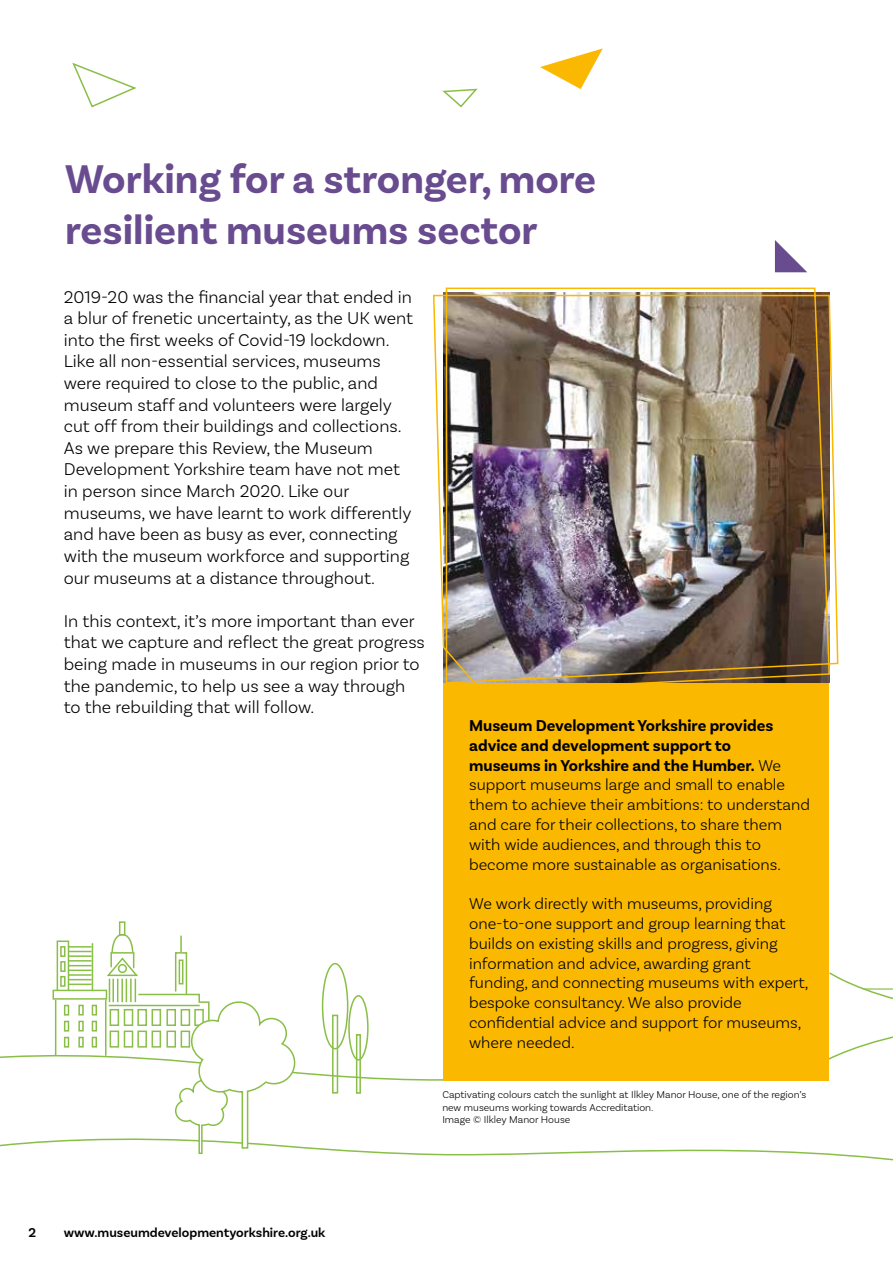
<style>
.page{position:relative;width:893px;height:1263px;background:#fff}
.page>*{position:absolute;margin:0;border:0;box-sizing:border-box;transform-origin:0 0}
.t1{font:700 42px/50.4px "Basic Sans";color:#694b8f}
.t2{font:300 18px/21.6px "Basic Sans";color:#000}
.t3{font:300 16.5px/19.8px "Basic Sans";color:#000}
.t4{font:600 13.5px "Basic Sans";color:#000}
.t5{font:300 10.5px/12.6px "Basic Sans";color:#000}
.s1{font-weight:700}
</style>
<div class="page">
<svg style="left:814px;top:972px;width:79px;height:109px"></svg>
<div style="left:444px;top:642px;width:385px;height:438px;background:#fbb800"></div>
<svg style="left:540px;top:48px;width:63px;height:41px"></svg>
<svg style="left:72px;top:62px;width:64px;height:46px"></svg>
<svg style="left:442px;top:88px;width:36px;height:20px"></svg>
<img style="left:433px;top:287px;width:406px;height:405px">
<svg style="left:775px;top:240px;width:32px;height:32px"></svg>
<svg style="left:427px;top:1149px;width:466px;height:12px"></svg>
<div style="left:119px;top:921px;width:6px;height:14px;border:2px solid #89be47"></div>
<hr style="left:863px;top:988px;width:30px;height:1px;background:#89be47">
<svg style="left:0;top:933px;width:551px;height:222px"></svg>
<h1 class="t1" style="left:65px;top:154px;width:533px">Working for a stronger, more resilient museums sector</h1>
<p class="t2" style="left:64px;top:286px;width:351px">2019-20 was the financial year that ended in a blur of frenetic uncertainty, as the UK went into the first weeks of Covid-19 lockdown.<br>Like all non-essential services, museums were required to close to the public, and museum staff and volunteers were largely cut off from their buildings and collections.<br>As we prepare this Review, the Museum Development Yorkshire team have not met in person since March 2020. Like our museums, we have learnt to work differently and have been as busy as ever, connecting with the museum workforce and supporting our museums at a distance throughout.</p>
<p class="t2" style="left:64px;top:610px;width:363px">In this context, it’s more important than ever that we capture and reflect the great progress being made in museums in our region prior to the pandemic, to help us see a way through to the rebuilding that will follow.</p>
<p class="t3" style="left:469px;top:715px;width:343px"><span class="s1">Museum Development Yorkshire provides advice and development support to<br>museums in Yorkshire and the Humber.</span> We support museums large and small to enable them to achieve their ambitions: to understand and care for their collections, to share them with wide audiences, and through this to become more sustainable as organisations.</p>
<p class="t3" style="left:469px;top:894px;width:341px">We work directly with museums, providing one-to-one support and group learning that builds on existing skills and progress, giving information and advice, awarding grant funding, and connecting museums with expert, bespoke consultancy. We also provide confidential advice and support for museums, where needed.</p>
<p class="t5" style="left:442px;top:1088px;width:365px">Captivating colours catch the sunlight at Ilkley Manor House, one of the region’s new museums working towards Accreditation.<br>Image © Ilkley Manor House</p>
<p class="t4" style="left:28px;top:1224px;width:9px">2</p>
<p class="t4" style="left:64px;top:1224px;width:263px">www.museumdevelopmentyorkshire.org.uk</p>
</div>
